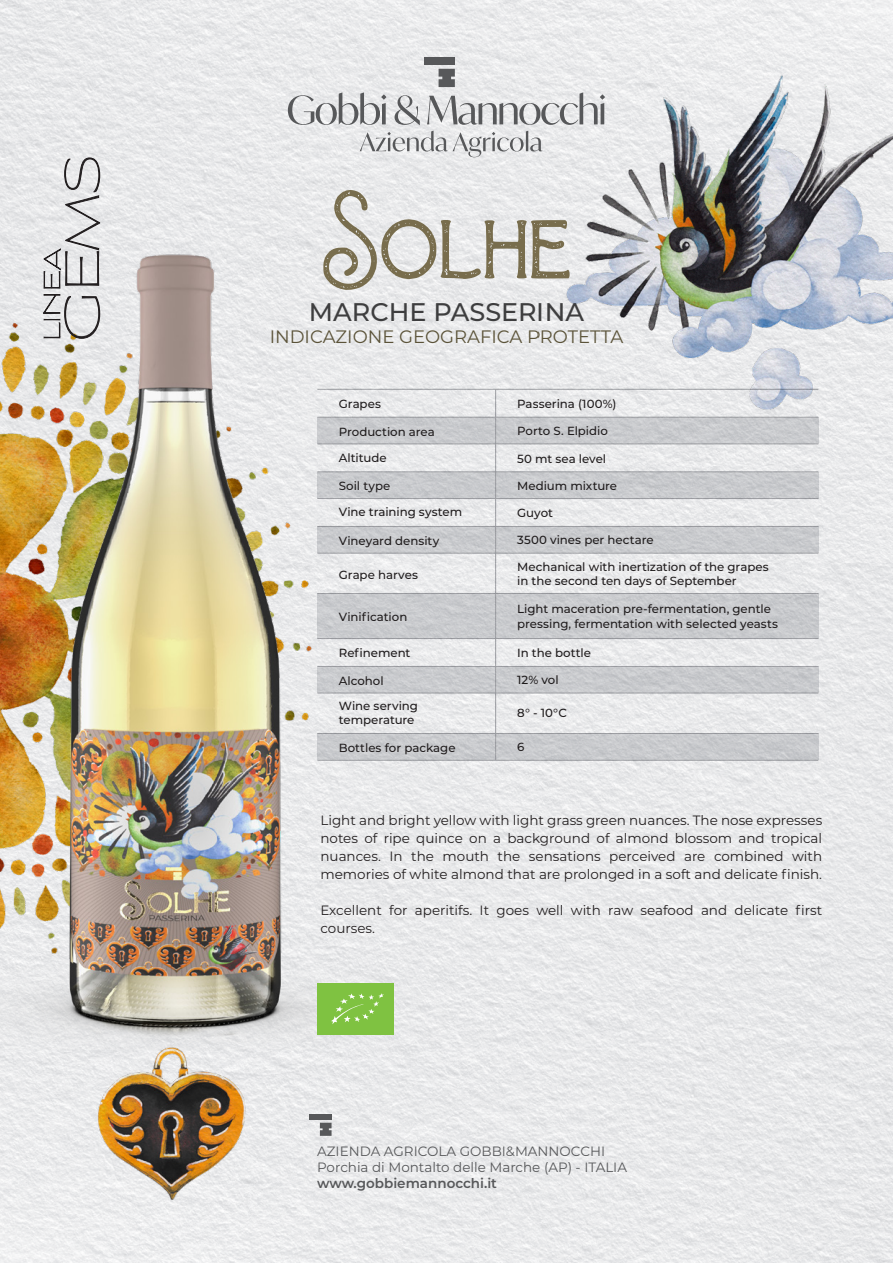
<style>
.page{position:relative;width:893px;height:1263px;background:#fff}
.page>*{position:absolute;margin:0;border:0;box-sizing:border-box;transform-origin:0 0}
.t1{font:500 25.5px "Montserrat";color:#3e3e3f}
.t2{font:18px "Montserrat";color:#5b5339}
.t3{font:13.5px/18px "Montserrat";color:#231f20;text-align:justify}
.t4{font:13.5px/16.2px "Montserrat";color:#57585a}
.t5{font:600 13.5px "Montserrat";color:#57585a}
.t6{font:500 11.85px/25.7px "Montserrat";letter-spacing:-.005em;color:#231f20}
</style>
<div class="page">
<img style="left:0;top:0;width:893px;height:563px">
<img style="left:0;top:563px;width:893px;height:700px">
<svg style="left:288px;top:92px;width:99px;height:33px;background:#c3c4c5"></svg>
<svg style="left:395px;top:95px;width:25px;height:30px"></svg>
<svg style="left:360px;top:131px;width:179px;height:26px"></svg>
<div style="left:424px;top:57px;width:31px;height:8px;background:#57585a"></div>
<svg style="left:427px;top:69px;width:112px;height:56px"></svg>
<img style="left:0;top:240px;width:447px;height:810px">
<svg style="left:323px;top:190px;width:216px;height:100px;background:#d1d0ca"></svg>
<svg style="left:43px;top:158px;width:57px;height:181px;background:#ccccce"></svg>
<div style="left:309px;top:1114px;width:23px;height:6px;background:#57585a"></div>
<svg style="left:320px;top:1123px;width:12px;height:13px"></svg>
<div style="left:307px;top:379px;width:522px;height:411px;background:#e9eaeb"></div>
<div style="left:317px;top:417px;width:179px;height:27px;background:#c9cacd"></div>
<div style="left:496px;top:417px;width:322px;height:27px;background:#c9cacd"></div>
<div style="left:317px;top:472px;width:179px;height:27px;background:#c9cacd"></div>
<div style="left:496px;top:472px;width:322px;height:27px;background:#c9cacd"></div>
<div style="left:317px;top:526px;width:179px;height:27px;background:#c9cbce"></div>
<div style="left:496px;top:526px;width:322px;height:27px;background:#c9cace"></div>
<div style="left:317px;top:593px;width:179px;height:45px;background:#c9cbce"></div>
<div style="left:496px;top:593px;width:322px;height:45px;background:#c9cace"></div>
<div style="left:317px;top:666px;width:179px;height:27px;background:#c9cbce"></div>
<div style="left:496px;top:666px;width:322px;height:27px;background:#c9cacd"></div>
<div style="left:317px;top:733px;width:179px;height:27px;background:#c9cacd"></div>
<div style="left:496px;top:733px;width:322px;height:27px;background:#c9cacd"></div>
<hr style="left:317px;top:593px;width:501px;height:1px;background:#a8a9ad">
<hr style="left:317px;top:638px;width:501px;height:1px;background:#a8a9ad">
<hr style="left:317px;top:666px;width:501px;height:1px;background:#a8a9ad">
<hr style="left:317px;top:693px;width:501px;height:1px;background:#a8a9ad">
<hr style="left:317px;top:733px;width:501px;height:1px;background:#a8a9ad">
<hr style="left:317px;top:389px;width:501px;height:1px;background:#a8a9ad">
<hr style="left:317px;top:417px;width:501px;height:1px;background:#a8a9ad">
<hr style="left:317px;top:444px;width:501px;height:1px;background:#a8a9ad">
<hr style="left:317px;top:471px;width:501px;height:1px;background:#a8a9ad">
<hr style="left:317px;top:498px;width:501px;height:1px;background:#a8a9ad">
<hr style="left:317px;top:526px;width:501px;height:1px;background:#a8a9ad">
<hr style="left:317px;top:553px;width:501px;height:1px;background:#a8a9ad">
<hr style="left:317px;top:760px;width:501px;height:1px;background:#a8a9ad">
<hr style="left:495px;top:389px;width:1px;height:371px;background:#a8a9ad">
<img style="left:539px;top:39px;width:354px;height:407px">
<img style="left:62px;top:1014px;width:219px;height:219px">
<div style="left:317px;top:983px;width:77px;height:51px;background:#7fc241"></div>
<svg style="left:331px;top:993px;width:53px;height:31px"></svg>
<p class="t1" style="left:309px;top:294px;width:277px">MARCHE PASSERINA</p>
<p class="t2" style="left:270px;top:325px;width:355px">INDICAZIONE GEOGRAFICA PROTETTA</p>
<p class="t6" style="left:339px;top:390px;width:44px">Grapes</p>
<p class="t6" style="left:339px;top:418px;width:97px">Production area</p>
<p class="t6" style="left:339px;top:445px;width:49px">Altitude</p>
<p class="t6" style="left:339px;top:473px;width:125px">Soil type<br>Vine training system</p>
<p class="t6" style="left:339px;top:527px;width:102px">Vineyard density</p>
<p class="t6" style="left:339px;top:561px;width:81px">Grape harves</p>
<p class="t6" style="left:339px;top:604px;width:70px">Vinification</p>
<p class="t6" style="left:339px;top:639px;width:73px">Refinement</p>
<p class="t6" style="left:339px;top:667px;width:81px">Alcohol<br>Wine serving</p>
<p class="t6" style="left:339px;top:707px;width:77px">temperature</p>
<p class="t6" style="left:339px;top:734px;width:118px">Bottles for package</p>
<p class="t6" style="left:517px;top:390px;width:101px">Passerina (100%)</p>
<p class="t6" style="left:517px;top:418px;width:92px">Porto S. Elpidio</p>
<p class="t6" style="left:517px;top:446px;width:91px">50 mt sea level</p>
<p class="t6" style="left:517px;top:472px;width:101px">Medium mixture</p>
<p class="t6" style="left:517px;top:500px;width:37px">Guyot</p>
<p class="t6" style="left:517px;top:526px;width:138px">3500 vines per hectare</p>
<p class="t6" style="left:517px;top:559px;width:253px;line-height:14.1px">Mechanical with inertization of the grapes in the second ten days of September</p>
<p class="t6" style="left:517px;top:602px;width:262px;line-height:14.1px">Light maceration pre-fermentation, gentle pressing, fermentation with selected yeasts</p>
<p class="t6" style="left:517px;top:639px;width:75px">In the bottle</p>
<p class="t6" style="left:517px;top:667px;width:43px">12% vol</p>
<p class="t6" style="left:517px;top:700px;width:51px">8° - 10°C</p>
<p class="t6" style="left:517px;top:733px;width:9px">6</p>
<p class="t3" style="left:320px;top:811px;width:503px">Light and bright yellow with light grass green nuances. The nose expresses notes of ripe quince on a background of almond blossom and tropical nuances. In the mouth the sensations perceived are combined with memories of white almond that are prolonged in a soft and delicate finish.</p>
<p class="t3" style="left:320px;top:901px;width:503px">Excellent for aperitifs. It goes well with raw seafood and delicate first courses.</p>
<p class="t4" style="left:317px;top:1142px;width:311px">AZIENDA AGRICOLA GOBBI&amp;MANNOCCHI<br>Porchia di Montalto delle Marche (AP) - ITALIA</p>
<p class="t5" style="left:317px;top:1173px;width:181px">www.gobbiemannocchi.it</p>
</div>
